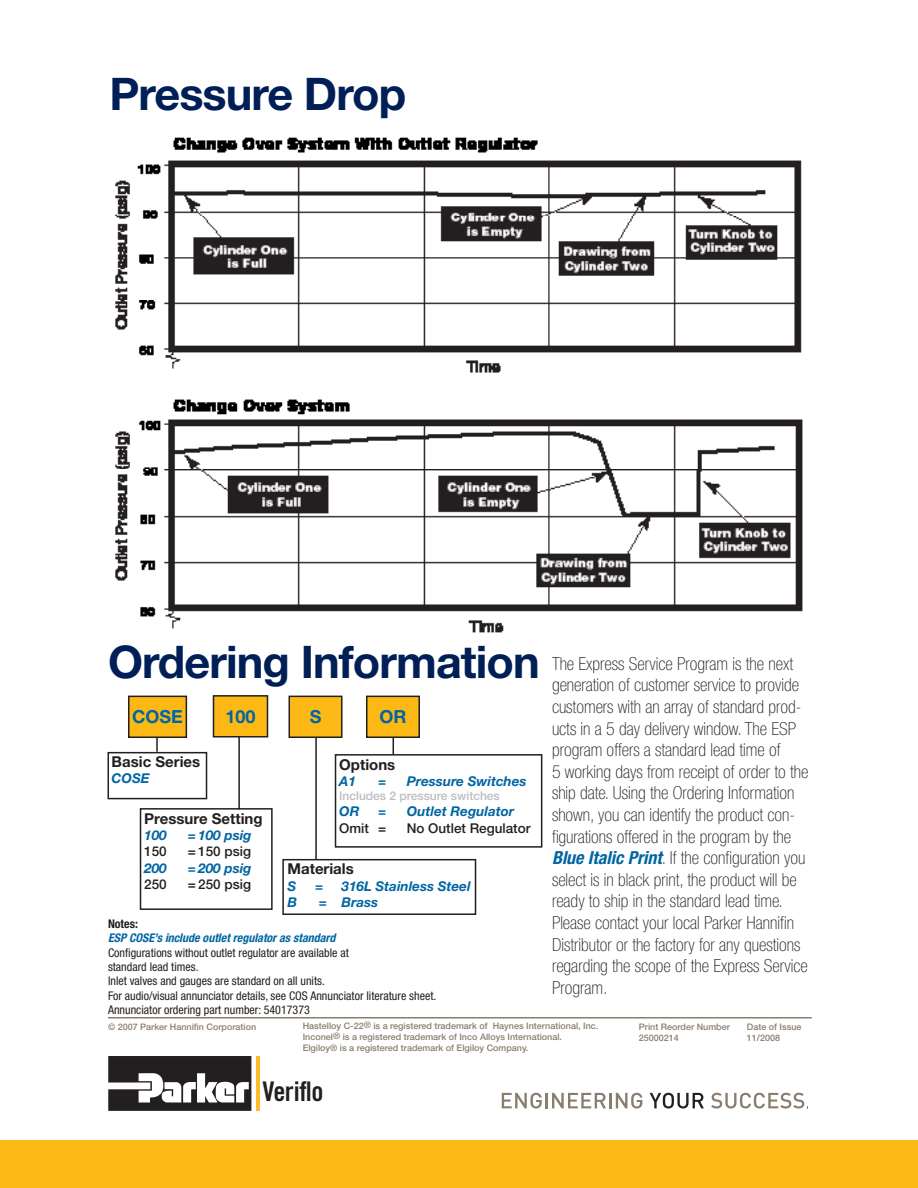
<style>
.page{position:relative;width:918px;height:1188px;background:#fff}
.page>*{position:absolute;margin:0;border:0;box-sizing:border-box;transform-origin:0 0}
.t1{font:700 45px "Helvetica Neue LT Std";letter-spacing:-.02em;color:#001f56}
.t2{font:27.15px "Trade Gothic Bold Cond Twenty";letter-spacing:-.015em;color:#231f20}
.t3{font:100 condensed 18px/21.6px "Helvetica Neue LT Std";color:#231f20}
.Questions__Red_Text{font:700 18px "Helvetica Neue LT Std";color:#0065a3}
.t4{font:700 15px "Helvetica Neue LT Std";color:#231f20}
.t5{font:italic 700 13.5px "Helvetica Neue LT Std";color:#0065a3}
.t6{font:500 13.5px "Helvetica Neue LT Std";color:#231f20}
.t7{font:condensed 12px "Helvetica Neue LT Std";color:#231f20}
.t8{font:italic 700 condensed 12px "Helvetica Neue LT Std";color:#0065a3}
.t9{font:500 12px "Helvetica Neue LT Std";color:#bcbdc0}
.t10{font:700 condensed 12px "Helvetica Neue LT Std";color:#231f20}
.t11{font:500 9px "Helvetica Neue LT Std";color:#887d6e}
.s1{font-weight:700;font-style:italic;color:#0065a3}
</style>
<div class="page">
<div style="left:0;top:1141px;width:918px;height:47px;background:#fcb814"></div>
<hr style="left:108px;top:1017px;width:704px;height:1px;background:#887d6e">
<svg style="left:502px;top:1093px;width:40px;height:16px"></svg>
<hr style="left:545px;top:1093px;width:3px;height:15px;background:#887d6e">
<svg style="left:552px;top:1093px;width:54px;height:15px"></svg>
<hr style="left:609px;top:1093px;width:3px;height:15px;background:#887d6e">
<svg style="left:616px;top:1093px;width:26px;height:16px"></svg>
<svg style="left:650px;top:1093px;width:54px;height:16px"></svg>
<svg style="left:711px;top:1093px;width:97px;height:16px"></svg>
<svg style="left:108px;top:1056px;width:143px;height:55px"></svg>
<hr style="left:256px;top:1056px;width:3px;height:55px;background:#fdbb2e">
<img style="left:115px;top:137px;width:688px;height:496px">
<div style="left:289px;top:696px;width:53px;height:41px;background:#fcb814"></div>
<div style="left:289px;top:696px;width:54px;height:42px;border:2px solid #231f20"></div>
<hr style="left:315px;top:737px;width:2px;height:123px;background:#231f20">
<div style="left:282px;top:859px;width:194px;height:56px;border:2px solid #231f20"></div>
<div style="left:214px;top:696px;width:54px;height:41px;background:#fcb814"></div>
<div style="left:213px;top:695px;width:55px;height:42px;border:2px solid #231f20"></div>
<hr style="left:238px;top:736px;width:2px;height:73px;background:#231f20">
<div style="left:140px;top:808px;width:133px;height:102px;border:2px solid #231f20"></div>
<div style="left:108px;top:752px;width:99px;height:47px;border:2px solid #231f20"></div>
<div style="left:129px;top:696px;width:57px;height:41px;background:#fcb814"></div>
<div style="left:128px;top:696px;width:59px;height:42px;border:2px solid #231f20"></div>
<svg style="left:156px;top:738px;width:2px;height:14px"></svg>
<div style="left:367px;top:696px;width:52px;height:41px;background:#fcb814"></div>
<div style="left:366px;top:696px;width:54px;height:42px;border:2px solid #231f20"></div>
<div style="left:335px;top:754px;width:207px;height:94px;border:2px solid #231f20"></div>
<svg style="left:393px;top:737px;width:1px;height:18px"></svg>
<p class="t1" style="left:110px;top:66px;width:298px">Pressure Drop</p>
<p class="t1" style="left:108px;top:635px;width:433px">Ordering Information</p>
<p class="Questions__Red_Text" style="left:310px;top:706px;width:13px">S</p>
<p class="Questions__Red_Text" style="left:225px;top:705px;width:32px">100</p>
<p class="Questions__Red_Text" style="left:132px;top:706px;width:52px">COSE</p>
<p class="t4" style="left:112px;top:752px;width:90px">Basic Series</p>
<p class="t5" style="left:112px;top:770px;width:40px">COSE</p>
<p class="Questions__Red_Text" style="left:379px;top:706px;width:29px">OR</p>
<p class="t4" style="left:339px;top:755px;width:58px">Options</p>
<p class="t5" style="left:339px;top:773px;width:18px">A1</p>
<p class="t5" style="left:378px;top:773px;width:10px">=</p>
<p class="t5" style="left:407px;top:773px;width:121px">Pressure Switches</p>
<p class="t9" style="left:339px;top:789px;width:162px">Includes 2 pressure switches</p>
<p class="t5" style="left:339px;top:803px;width:22px">OR</p>
<p class="t5" style="left:378px;top:803px;width:10px">=</p>
<p class="t5" style="left:407px;top:803px;width:109px">Outlet Regulator</p>
<p class="t6" style="left:339px;top:820px;width:49px">Omit =</p>
<p class="t6" style="left:407px;top:820px;width:125px">No Outlet Regulator</p>
<p class="t4" style="left:144px;top:809px;width:120px">Pressure Setting</p>
<p class="t5" style="left:144px;top:827px;width:24px">100</p>
<p class="t5" style="left:188px;top:827px;width:65px">= 100 psig</p>
<p class="t6" style="left:144px;top:844px;width:24px">150</p>
<p class="t6" style="left:188px;top:844px;width:65px">= 150 psig</p>
<p class="t5" style="left:144px;top:859px;width:24px">200</p>
<p class="t5" style="left:188px;top:859px;width:65px">= 200 psig</p>
<p class="t6" style="left:144px;top:876px;width:24px">250</p>
<p class="t6" style="left:188px;top:876px;width:65px">= 250 psig</p>
<p class="t4" style="left:288px;top:860px;width:68px">Materials</p>
<p class="t5" style="left:288px;top:877px;width:10px">S</p>
<p class="t5" style="left:315px;top:877px;width:10px">=</p>
<p class="t5" style="left:342px;top:877px;width:131px">316L Stainless Steel</p>
<p class="t5" style="left:288px;top:894px;width:11px">B</p>
<p class="t5" style="left:319px;top:894px;width:61px">= Brass</p>
<p class="t10" style="left:108px;top:916px;width:31px">Notes:</p>
<p class="t8" style="left:108px;top:931px;width:229px">ESP COSE’s include outlet regulator as standard</p>
<p class="t7" style="left:108px;top:945px;width:242px">Configurations without outlet regulator are available at</p>
<p class="t7" style="left:108px;top:960px;width:92px">standard lead times.</p>
<p class="t7" style="left:108px;top:974px;width:218px">Inlet valves and gauges are standard on all units.</p>
<p class="t7" style="left:108px;top:989px;width:330px">For audio/visual annunciator details, see COS Annunciator literature sheet.</p>
<p class="t7" style="left:108px;top:1003px;width:203px">Annunciator ordering part number: 54017373</p>
<p class="t3" style="left:552px;top:653px;width:251px">The Express Service Program is the next generation of customer service to provide customers with an array of standard prod&shy;ucts in a 5 day delivery window. The ESP program offers a standard lead time of</p>
<p class="t3" style="left:552px;top:761px;width:258px">5 working days from receipt of order to the ship date. Using the Ordering Information shown, you can identify the product con&shy;figurations offered in the program by the <span class="s1">Blue Italic Print</span>. If the configuration you</p>
<p class="t3" style="left:552px;top:869px;width:257px">select is in black print, the product will be ready to ship in the standard lead time.<br>Please contact your local Parker Hannifin Distributor or the factory for any questions regarding the scope of the Express Service Program.</p>
<p class="t11" style="left:108px;top:1022px;width:150px">© 2007 Parker Hannifin Corporation</p>
<p class="t11" style="left:303px;top:1021px;width:297px">Hastelloy C-22® is a registered trademark of Haynes International, Inc.</p>
<p class="t11" style="left:303px;top:1032px;width:261px">Inconel® is a registered trademark of Inco Alloys International.</p>
<p class="t11" style="left:303px;top:1042px;width:227px">Elgiloy® is a registered trademark of Elgiloy Company.</p>
<p class="t2" style="left:262px;top:1075px;width:63px">Veriflo</p>
<p class="t11" style="left:639px;top:1022px;width:93px">Print Reorder Number</p>
<p class="t11" style="left:747px;top:1022px;width:56px">Date of Issue</p>
<p class="t11" style="left:639px;top:1033px;width:42px">25000214</p>
<p class="t11" style="left:747px;top:1033px;width:35px">11/2008</p>
</div>
